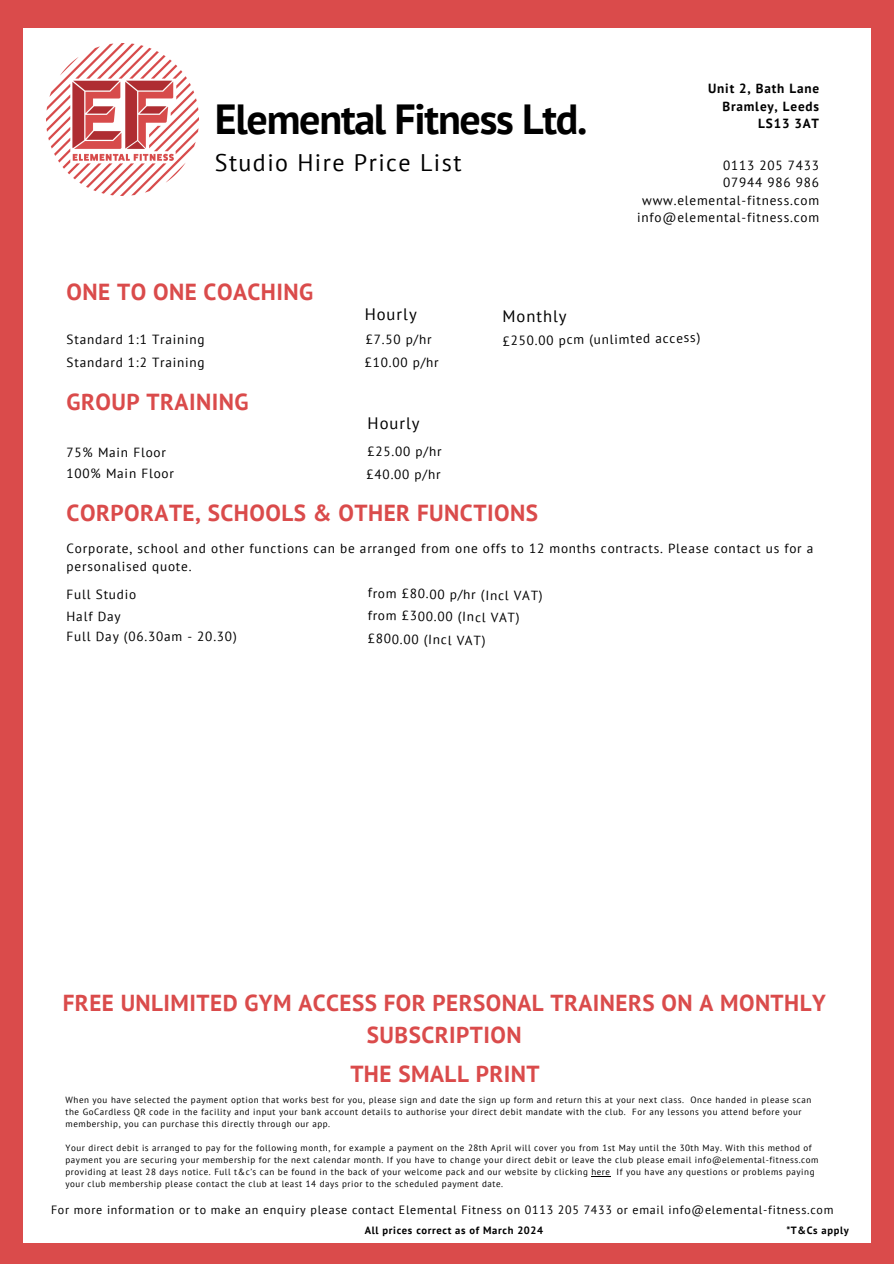
<style>
.page{position:relative;width:894px;height:1264px;background:#fff}
.page>*{position:absolute;margin:0;border:0;box-sizing:border-box;transform-origin:0 0}
.t1{font:700 42px "PT Sans";letter-spacing:-.03em;color:#000}
.t2{font:24px "PT Sans";letter-spacing:.06em;color:#000}
.t3{font:700 23.1px/31.5px "PT Sans";letter-spacing:.02em;color:#da4b4b;text-align:center}
.t4{font:16.5px "PT Sans";letter-spacing:.06em;color:#000}
.t5{font:13.2px/17.7px "PT Sans";letter-spacing:.06em;color:#000;text-align:right}
.t6{font:700 13.2px/17.7px "PT Sans";letter-spacing:.06em;color:#000;text-align:right}
.t7{font:12px "PT Sans";letter-spacing:.06em;color:#000}
.t8{font:700 10.5px "PT Sans";letter-spacing:.06em;color:#000}
.t9{font:9px/12px "PT Sans";letter-spacing:.06em;color:#000}
</style>
<div class="page">
<div style="left:0;top:0;width:893px;height:1263px;background:#da4b4b"></div>
<div style="left:24px;top:28px;width:846px;height:1214px;background:#fff"></div>
<img style="left:47px;top:43px;width:152px;height:152px">
<p class="t1" style="left:215px;top:91px;width:374px">Elemental Fitness Ltd.</p>
<h5 class="t2" style="left:215px;top:147px;width:248px">Studio Hire Price List</h5>
<p class="t3" style="left:67px;top:276px;width:248px">ONE TO ONE COACHING</p>
<h1 class="t6" style="left:708px;top:79px;width:112px">Unit 2, Bath Lane<br>Bramley, Leeds<br>LS13 3AT</h1>
<h3 class="t5" style="left:637px;top:156px;width:183px">0113 205 7433<br>07944 986 986 www.elemental-fitness.com info@elemental-fitness.com</h3>
<h6 class="t5" style="left:67px;top:330px;width:140px">Standard 1:1 Training</h6>
<h2 class="t5" style="left:67px;top:353px;width:140px">Standard 1:2 Training</h2>
<h6 class="t3" style="left:67px;top:385px;width:183px">GROUP TRAINING</h6>
<h6 class="t4" style="left:364px;top:303px;width:53px">Hourly</h6>
<h2 class="t5" style="left:365px;top:330px;width:67px">£7.50 p/hr</h2>
<h4 class="t5" style="left:364px;top:353px;width:75px">£10.00 p/hr</h4>
<h6 class="t4" style="left:367px;top:412px;width:53px">Hourly</h6>
<h4 class="t4" style="left:502px;top:305px;width:66px">Monthly</h4>
<h6 class="t5" style="left:502px;top:332px;width:199px;rotate:-1deg">£250.00 pcm (unlimted access)</h6>
<h6 class="t5" style="left:367px;top:442px;width:75px">£25.00 p/hr</h6>
<h6 class="t5" style="left:366px;top:465px;width:75px">£40.00 p/hr</h6>
<h6 class="t3" style="left:67px;top:497px;width:473px">CORPORATE, SCHOOLS &amp; OTHER FUNCTIONS</h6>
<h6 class="t5" style="left:67px;top:443px;width:101px">75% Main Floor</h6>
<h6 class="t5" style="left:67px;top:464px;width:109px">100% Main Floor</h6>
<h4 class="t5" style="left:67px;top:539px;width:748px;text-align:left">Corporate, school and other functions can be arranged from one offs to 12 months contracts. Please contact us for a personalised quote.</h4>
<h2 class="t5" style="left:67px;top:585px;width:71px">Full Studio</h2>
<h6 class="t5" style="left:368px;top:583px;width:176px;rotate:1deg">from £80.00 p/hr (Incl VAT)</h6>
<h6 class="t5" style="left:67px;top:607px;width:56px">Half Day</h6>
<h6 class="t5" style="left:67px;top:627px;width:171px">Full Day (06.30am - 20.30)</h6>
<h6 class="t5" style="left:368px;top:606px;width:153px;rotate:1deg">from £300.00 (Incl VAT)</h6>
<h6 class="t5" style="left:368px;top:629px;width:119px;rotate:1deg">£800.00 (Incl VAT)</h6>
<h6 class="t3" style="left:63px;top:987px;width:764px">FREE UNLIMITED GYM ACCESS FOR PERSONAL TRAINERS ON A MONTHLY<br>SUBSCRIPTION</h6>
<h2 class="t3" style="left:350px;top:1057px;width:191px">THE SMALL PRINT</h2>
<h2 class="t9" style="left:66px;top:1093px;width:747px">When you have selected the payment option that works best for you, please sign and date the sign up form and return this at your next class. Once handed in please scan the GoCardless QR code in the facility and input your bank account details to authorise your direct debit mandate with the club. For any lessons you attend before your membership, you can purchase this directly through our app.</h2>
<p class="t9" style="left:66px;top:1141px;width:754px">Your direct debit is arranged to pay for the following month, for example a payment on the 28th April will cover you from 1st May until the 30th May. With this method of payment you are securing your membership for the next calendar month. If you have to change your direct debit or leave the club please email info@elemental-fitness.com providing at least 28 days notice. Full t&amp;c’s can be found in the back of your welcome pack and our website by clicking here If you have any questions or problems paying your club membership please contact the club at least 14 days prior to the scheduled payment date.</p>
<p class="t8" style="left:786px;top:1223px;width:64px">*T&amp;Cs apply</p>
<h6 class="t7" style="left:51px;top:1201px;width:783px">For more information or to make an enquiry please contact Elemental Fitness on 0113 205 7433 or email info@elemental-fitness.com</h6>
<h6 class="t8" style="left:365px;top:1223px;width:180px">All prices correct as of March 2024</h6>
</div>
